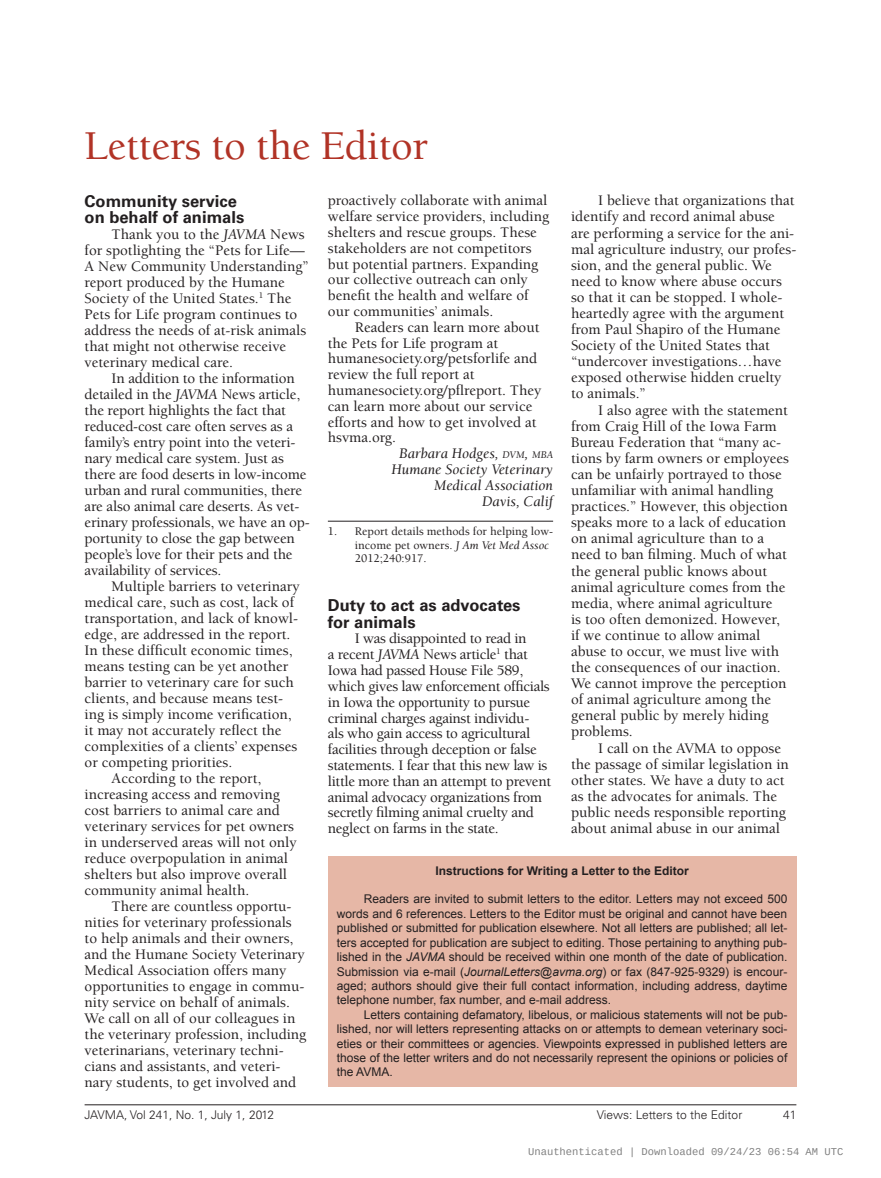
<style>
.page{position:relative;width:881px;height:1178px;background:#fff}
.page>*{position:absolute;margin:0;border:0;box-sizing:border-box;transform-origin:0 0}
.t1{font:500 42px "Berkeley";letter-spacing:-.01em;color:#b13326}
.t2{font:700 16.5px/16.8px "Univers";color:#231f20}
.t3{font:500 15px/16px "Berkeley";color:#231f20}
.t4{font:500 15px/15.8px "Berkeley";letter-spacing:-.02em;color:#231f20}
.t5{font:italic 15px "Berkeley";color:#231f20}
.t6{font:12px/14.4px "Arial";color:#231f20;text-align:justify}
.t7{font:500 12px/13.5px "Berkeley";color:#231f20}
.t8{font:300 12px "Univers";color:#231f20}
.t9{font:700 12px "Arial";color:#231f20}
.t10{font:10.5px "Liberation Mono";color:rgb(0 0 0/.5)}
.s1{font-weight:400;font-style:italic}
.s2{font-size:10.5px}
.s3{font-style:inherit}
.s4{font-style:italic}
</style>
<div class="page">
<hr style="left:85px;top:1104px;width:711px;height:1px;background:#231f20">
<div style="left:328px;top:855px;width:468px;height:231px;background:#e6b7a6"></div>
<hr style="left:328px;top:520px;width:225px;height:1px;background:#231f20">
<h1 class="t1" style="left:85px;top:123px;width:345px">Letters to the Editor</h1>
<p class="t2" style="left:85px;top:192px;width:161px">Community service on behalf of animals</p>
<p class="t3" style="left:85px;top:227px;width:226px;text-indent:27px">Thank you to the <span class="s1">JAVMA</span> News for spotlighting the “Pets for Life—<br>A New Community Understanding” report produced by the Humane<br>Society of the United States.<sup>1</sup> The<br>Pets for Life program continues to address the needs of at-risk animals that might not otherwise receive veterinary medical care.</p>
<p class="t3" style="left:85px;top:370px;width:226px;text-indent:27px">In addition to the information detailed in the <span class="s1">JAVMA</span> News article, the report highlights the fact that reduced-cost care often serves as a family’s entry point into the veteri&shy;nary medical care system. Just as there are food deserts in low-income urban and rural communities, there are also animal care deserts. As vet&shy;erinary professionals, we have an op&shy;portunity to close the gap between people’s love for their pets and the availability of services.</p>
<p class="t3" style="left:112px;top:578px;width:189px">Multiple barriers to veterinary</p>
<p class="t3" style="left:85px;top:594px;width:211px">medical care, such as cost, lack of</p>
<p class="t3" style="left:85px;top:610px;width:215px">transportation, and lack of knowl-</p>
<p class="t3" style="left:85px;top:626px;width:207px">edge, are addressed in the report.</p>
<p class="t3" style="left:85px;top:642px;width:209px">In these difficult economic times,</p>
<p class="t3" style="left:85px;top:658px;width:205px">means testing can be yet another</p>
<p class="t3" style="left:85px;top:674px;width:210px">barrier to veterinary care for such</p>
<p class="t3" style="left:85px;top:690px;width:200px">clients, and because means test-</p>
<p class="t3" style="left:85px;top:706px;width:208px">ing is simply income verification,</p>
<p class="t3" style="left:85px;top:722px;width:198px">it may not accurately reflect the</p>
<p class="t3" style="left:85px;top:738px;width:214px">complexities of a clients’ expenses</p>
<p class="t3" style="left:85px;top:754px;width:149px">or competing priorities.</p>
<p class="t3" style="left:112px;top:770px;width:151px">According to the report,</p>
<p class="t3" style="left:85px;top:786px;width:197px">increasing access and removing</p>
<p class="t3" style="left:85px;top:802px;width:197px">cost barriers to animal care and</p>
<p class="t3" style="left:85px;top:818px;width:211px">veterinary services for pet owners</p>
<p class="t3" style="left:85px;top:834px;width:213px">in underserved areas will not only</p>
<p class="t3" style="left:85px;top:850px;width:205px">reduce overpopulation in animal</p>
<p class="t3" style="left:85px;top:866px;width:204px">shelters but also improve overall</p>
<p class="t3" style="left:85px;top:882px;width:166px">community animal health.</p>
<p class="t3" style="left:112px;top:898px;width:181px">There are countless opportu-</p>
<p class="t3" style="left:85px;top:914px;width:208px">nities for veterinary professionals</p>
<p class="t3" style="left:85px;top:930px;width:210px">to help animals and their owners,</p>
<p class="t3" style="left:85px;top:946px;width:221px">and the Humane Society Veterinary</p>
<p class="t3" style="left:85px;top:962px;width:203px">Medical Association offers many</p>
<p class="t3" style="left:85px;top:977px;width:221px">opportunities to engage in commu-</p>
<p class="t3" style="left:85px;top:993px;width:207px">nity service on behalf of animals.</p>
<p class="t3" style="left:85px;top:1009px;width:212px">We call on all of our colleagues in</p>
<p class="t3" style="left:85px;top:1025px;width:223px">the veterinary profession, including</p>
<p class="t3" style="left:85px;top:1041px;width:200px">veterinarians, veterinary techni-</p>
<p class="t3" style="left:85px;top:1057px;width:197px">cians and assistants, and veteri-</p>
<p class="t3" style="left:85px;top:1073px;width:213px">nary students, to get involved and</p>
<p class="t3" style="left:328px;top:193px;width:223px">proactively collaborate with animal welfare service providers, including shelters and rescue groups. These stakeholders are not competitors but potential partners. Expanding our collective outreach can only benefit the health and welfare of our communities’ animals.</p>
<p class="t3" style="left:355px;top:319px;width:186px">Readers can learn more about</p>
<p class="t3" style="left:328px;top:335px;width:172px">the Pets for Life program at</p>
<p class="t3" style="left:328px;top:351px;width:211px">humanesociety.org/petsforlife and</p>
<p class="t3" style="left:328px;top:367px;width:148px">review the full report at</p>
<p class="t3" style="left:328px;top:382px;width:215px">humanesociety.org/pflreport. They</p>
<p class="t3" style="left:328px;top:398px;width:206px">can learn more about our service</p>
<p class="t3" style="left:328px;top:414px;width:210px">efforts and how to get involved at</p>
<p class="t3" style="left:328px;top:430px;width:70px">hsvma.org.</p>
<p class="t5" style="left:399px;top:445px;width:155px">Barbara Hodges, <span class="s2">DVM</span><span class="s3">,</span> <span class="s2">MBA</span></p>
<p class="t5" style="left:391px;top:461px;width:163px">Humane Society Veterinary</p>
<p class="t5" style="left:434px;top:477px;width:120px">Medical Association</p>
<p class="t5" style="left:482px;top:493px;width:72px">Davis, Calif</p>
<p class="t7" style="left:355px;top:524px;width:199px;text-indent:-27px">1. Report details methods for helping low&shy;income pet owners. <span class="s1">J Am Vet Med Assoc<br></span>2012;240:917.</p>
<p class="t2" style="left:328px;top:597px;width:194px">Duty to act as advocates for animals</p>
<p class="t4" style="left:328px;top:631px;width:225px;text-indent:27px">I was disappointed to read in<br>a recent <span class="s1">JAVMA</span> News article<sup>1</sup> that Iowa had passed House File 589, which gives law enforcement officials in Iowa the opportunity to pursue criminal charges against individu-<br>als who gain access to agricultural facilities through deception or false statements. I fear that this new law is little more than an attempt to prevent animal advocacy organizations from secretly filming animal cruelty and neglect on farms in the state.</p>
<p class="t3" style="left:571px;top:193px;width:226px;text-indent:27px">I believe that organizations that identify and record animal abuse are performing a service for the ani&shy;mal agriculture industry, our profes&shy;sion, and the general public. We need to know where abuse occurs so that it can be stopped. I whole&shy;heartedly agree with the argument from Paul Shapiro of the Humane<br>Society of the United States that “undercover investigations…have exposed otherwise hidden cruelty to animals.”</p>
<p class="t3" style="left:571px;top:402px;width:219px;text-indent:27px">I also agree with the statement from Craig Hill of the Iowa Farm<br>Bureau Federation that “many ac&shy;tions by farm owners or employees can be unfairly portrayed to those unfamiliar with animal handling practices.” However, this objection speaks more to a lack of education on animal agriculture than to a need to ban filming. Much of what the general public knows about animal agriculture comes from the media, where animal agriculture<br>is too often demonized. However, if we continue to allow animal abuse to occur, we must live with the consequences of our inaction.<br>We cannot improve the perception of animal agriculture among the general public by merely hiding problems.</p>
<p class="t3" style="left:571px;top:739px;width:219px;text-indent:27px">I call on the AVMA to oppose the passage of similar legislation in other states. We have a duty to act as the advocates for animals. The public needs responsible reporting about animal abuse in our animal</p>
<p class="t9" style="left:435px;top:862px;width:255px">Instructions for Writing a Letter to the Editor</p>
<p class="t6" style="left:337px;top:891px;width:452px;text-indent:27px">Readers are invited to submit letters to the editor. Letters may not exceed 500 words and 6 references. Letters to the Editor must be original and cannot have been published or submitted for publication elsewhere. Not all letters are published; all let&shy;ters accepted for publication are subject to editing. Those pertaining to anything pub&shy;lished in the <span class="s4">JAVMA</span> should be received within one month of the date of publication.<br>Submission via e-mail (<span class="s4">JournalLetters@avma.org</span>) or fax (847-925-9329) is encour&shy;aged; authors should give their full contact information, including address, daytime telephone number, fax number, and e-mail address.</p>
<p class="t6" style="left:337px;top:1007px;width:451px;text-indent:27px">Letters containing defamatory, libelous, or malicious statements will not be pub&shy;lished, nor will letters representing attacks on or attempts to demean veterinary soci&shy;eties or their committees or agencies. Viewpoints expressed in published letters are those of the letter writers and do not necessarily represent the opinions or policies of the AVMA.</p>
<p class="t8" style="left:85px;top:1106px;width:191px">JAVMA, Vol 241, No. 1, July 1, 2012</p>
<p class="t8" style="left:596px;top:1106px;width:147px">Views: Letters to the Editor</p>
<p class="t8" style="left:782px;top:1106px;width:15px">41</p>
<p class="t10" style="left:528px;top:1146px;width:316px">Unauthenticated | Downloaded 09/24/23 06:54 AM UTC</p>
</div>
